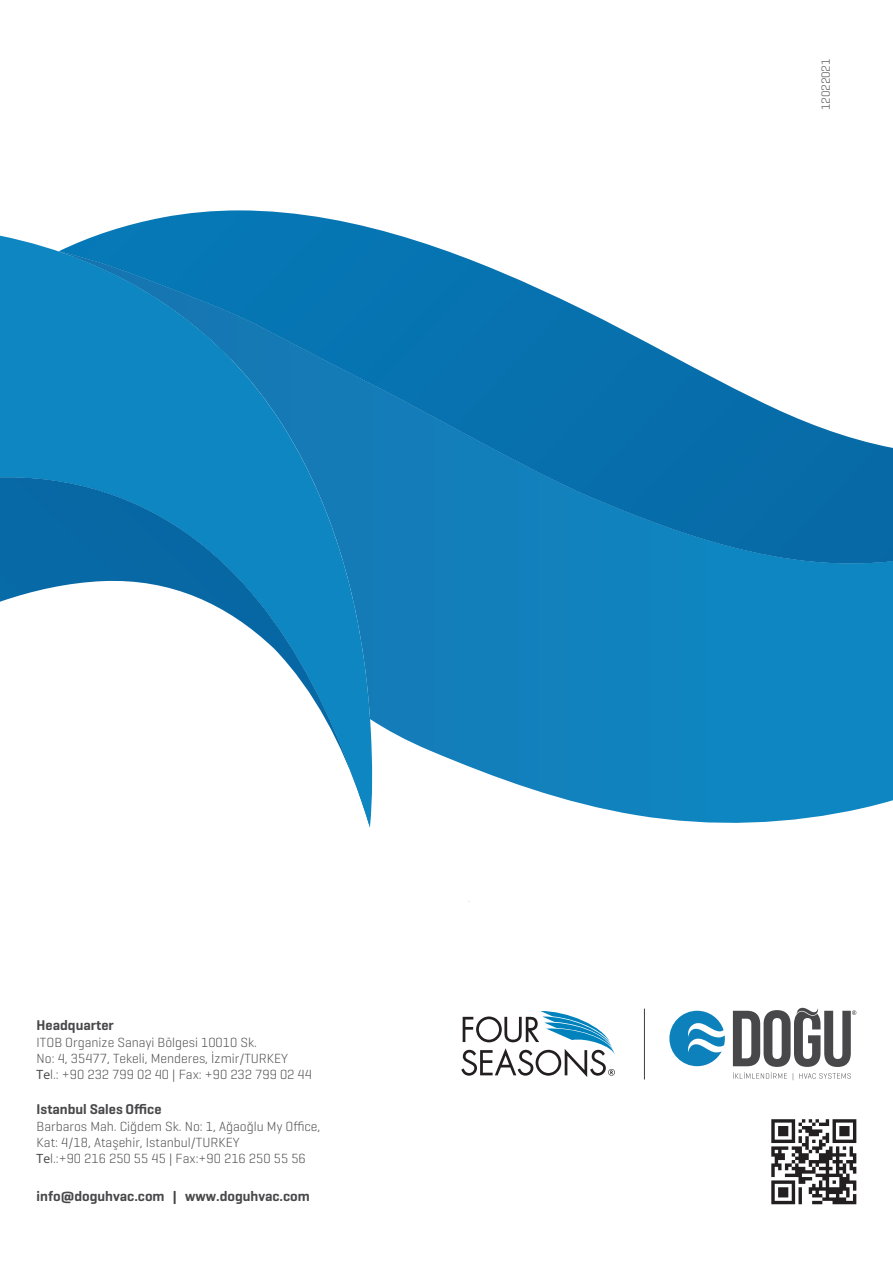
<style>
.page{position:relative;width:893px;height:1263px;background:#fff}
.page>*{position:absolute;margin:0;border:0;box-sizing:border-box;transform-origin:0 0}
.t1{font:600 14.4px "Geogrotesque";color:#48484a}
.t2{font:300 13.5px/16.2px "Geogrotesque";color:#4d4d4f}
.t3{font:300 12px "Geogrotesque";color:#48484a}
.s1{font-family:"Myriad Pro";font-weight:400}
</style>
<div class="page">
<svg style="left:95px;top:210px;width:352px;height:41px"></svg>
<svg style="left:369px;top:251px;width:524px;height:577px"></svg>
<svg style="left:0;top:236px;width:373px;height:591px"></svg>
<svg style="left:771px;top:1119px;width:85px;height:85px"></svg>
<svg style="left:669px;top:1011px;width:56px;height:55px"></svg>
<svg style="left:733px;top:1008px;width:123px;height:72px"></svg>
<svg style="left:461px;top:1011px;width:154px;height:66px"></svg>
<hr style="left:644px;top:1008px;width:1px;height:71px;background:#48484a">
<p class="t1" style="left:37px;top:1016px;width:79px">Headquarter</p>
<p class="t2" style="left:37px;top:1034px;width:277px">ITOB Organize Sanayi Bölgesi 10010 Sk.<br>No: 4, 35477, Tekeli, Menderes, İzmir/TURKEY<br><span class="s1">Те</span>l.: +90 232 799 02 40 | Fax: +90 232 799 02 44</p>
<p class="t1" style="left:37px;top:1100px;width:126px">Istanbul Sales Office</p>
<p class="t2" style="left:37px;top:1118px;width:285px">Barbaros Mah. Ciğdem Sk. No: 1, Ağaoğlu My Office,<br>Kat: 4/18, Ataşehir, Istanbul/TURKEY<br><span class="s1">Те</span>l.:+90 216 250 55 45 | Fax:+90 216 250 55 56</p>
<p class="t1" style="left:37px;top:1186px;width:275px">info@doguhvac.com | www.doguhvac.com</p>
<p class="t3" style="left:818px;top:110px;width:53px;rotate:-90deg">12022021</p>
</div>
